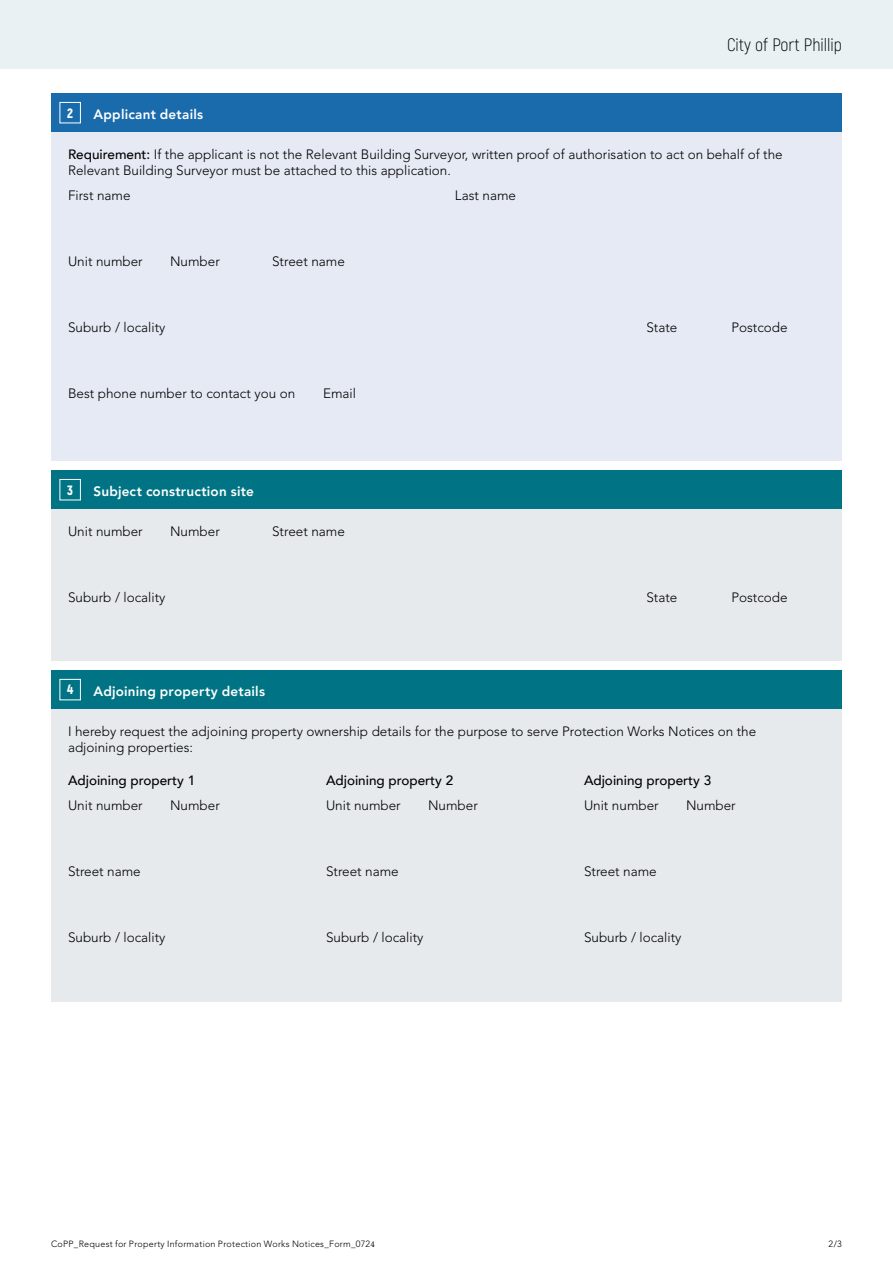
<style>
.page{position:relative;width:893px;height:1263px;background:#fff}
.page>*{position:absolute;margin:0;border:0;box-sizing:border-box;transform-origin:0 0}
.t1{font:300 18px "Akrobat";color:#000}
.t2{font:300 13.5px/16.2px "Avenir LT Std";color:#000}
.t3{font:800 13.5px "Avenir LT Std";letter-spacing:.015em;color:#fff}
.t4{font:500 13.5px "Avenir LT";color:#000}
.t5{font:900 13.5px "Akrobat";color:#fff}
.t6{font:300 9px "Avenir LT Std";letter-spacing:.025em;color:#000}
.s1{font-family:"Avenir LT";font-weight:500}
.s2{font-family:"Minion Pro";font-weight:400}
</style>
<div class="page">
<div style="left:0;top:0;width:893px;height:68px;background:#e9f1f3"></div>
<div style="left:51px;top:94px;width:791px;height:38px;background:#1a6bac"></div>
<div style="left:51px;top:132px;width:791px;height:328px;background:#e6eaf4"></div>
<div style="left:60px;top:102px;width:21px;height:21px;border:1px solid #fff"></div>
<div style="left:51px;top:471px;width:791px;height:38px;background:#007484"></div>
<div style="left:51px;top:509px;width:791px;height:151px;background:#e6eaed"></div>
<div style="left:60px;top:479px;width:21px;height:21px;border:1px solid #fff"></div>
<div style="left:51px;top:670px;width:791px;height:39px;background:#007484"></div>
<div style="left:51px;top:709px;width:791px;height:292px;background:#e6eaed"></div>
<div style="left:60px;top:679px;width:21px;height:21px;border:1px solid #fff"></div>
<h1 class="t1" style="left:727px;top:34px;width:116px">City of Port Phillip</h1>
<p class="t5" style="left:67px;top:104px;width:7px">2</p>
<p class="t3" style="left:94px;top:106px;width:111px">Applicant details</p>
<p class="t2" style="left:68px;top:146px;width:716px"><span class="s1">Requirement:</span> If the applicant is not the Relevant Building Surveyor, written proof of authorisation to act on behalf of the<br>Relevant Building Surveyor must be attached to this application.</p>
<p class="t2" style="left:68px;top:187px;width:64px">First name</p>
<p class="t2" style="left:455px;top:187px;width:63px">Last name</p>
<p class="t2" style="left:68px;top:253px;width:76px">Unit number</p>
<p class="t2" style="left:170px;top:253px;width:51px">Number</p>
<p class="t2" style="left:272px;top:253px;width:74px">Street name</p>
<p class="t2" style="left:68px;top:319px;width:99px">Suburb / locality</p>
<p class="t2" style="left:646px;top:319px;width:33px">State</p>
<p class="t2" style="left:731px;top:319px;width:58px">Postcode</p>
<p class="t2" style="left:68px;top:385px;width:229px">Best phone number to contact you on</p>
<p class="t2" style="left:323px;top:385px;width:34px">Email</p>
<p class="t5" style="left:67px;top:481px;width:7px">3</p>
<p class="t3" style="left:94px;top:483px;width:162px">Subject construction site</p>
<p class="t2" style="left:68px;top:523px;width:76px">Unit number</p>
<p class="t2" style="left:170px;top:523px;width:51px">Number</p>
<p class="t2" style="left:272px;top:523px;width:74px">Street name</p>
<p class="t2" style="left:68px;top:589px;width:99px">Suburb / locality</p>
<p class="t2" style="left:646px;top:589px;width:33px">State</p>
<p class="t2" style="left:731px;top:589px;width:58px">Postcode</p>
<p class="t5" style="left:67px;top:681px;width:8px">4</p>
<p class="t3" style="left:94px;top:683px;width:173px">Adjoining property details</p>
<p class="t2" style="left:68px;top:723px;width:690px">I hereby request the adjoining property ownership details for the purpose to serve Protection Works Notices on the adjoining properties:</p>
<p class="t4" style="left:68px;top:773px;width:129px">Adjoining property 1</p>
<p class="t2" style="left:68px;top:797px;width:76px">Unit number</p>
<p class="t2" style="left:170px;top:797px;width:51px">Number</p>
<p class="t4" style="left:326px;top:773px;width:129px">Adjoining property 2</p>
<p class="t2" style="left:326px;top:797px;width:76px">Unit number</p>
<p class="t2" style="left:428px;top:797px;width:51px">Number</p>
<p class="t4" style="left:584px;top:773px;width:129px">Adjoining property 3</p>
<p class="t2" style="left:584px;top:797px;width:76px">Unit number</p>
<p class="t2" style="left:686px;top:797px;width:51px">Number</p>
<p class="t2" style="left:68px;top:863px;width:74px">Street name</p>
<p class="t2" style="left:326px;top:863px;width:74px">Street name</p>
<p class="t2" style="left:584px;top:863px;width:74px">Street name</p>
<p class="t2" style="left:68px;top:929px;width:99px">Suburb / locality</p>
<p class="t2" style="left:326px;top:929px;width:99px">Suburb / locality</p>
<p class="t2" style="left:584px;top:929px;width:99px">Suburb / locality</p>
<p class="t6" style="left:51px;top:1239px;width:325px">CoPP_Request for Property Information Protection Works Notices_Form_072<span class="s2">4</span></p>
<p class="t6" style="left:829px;top:1239px;width:15px">2/3</p>
</div>
